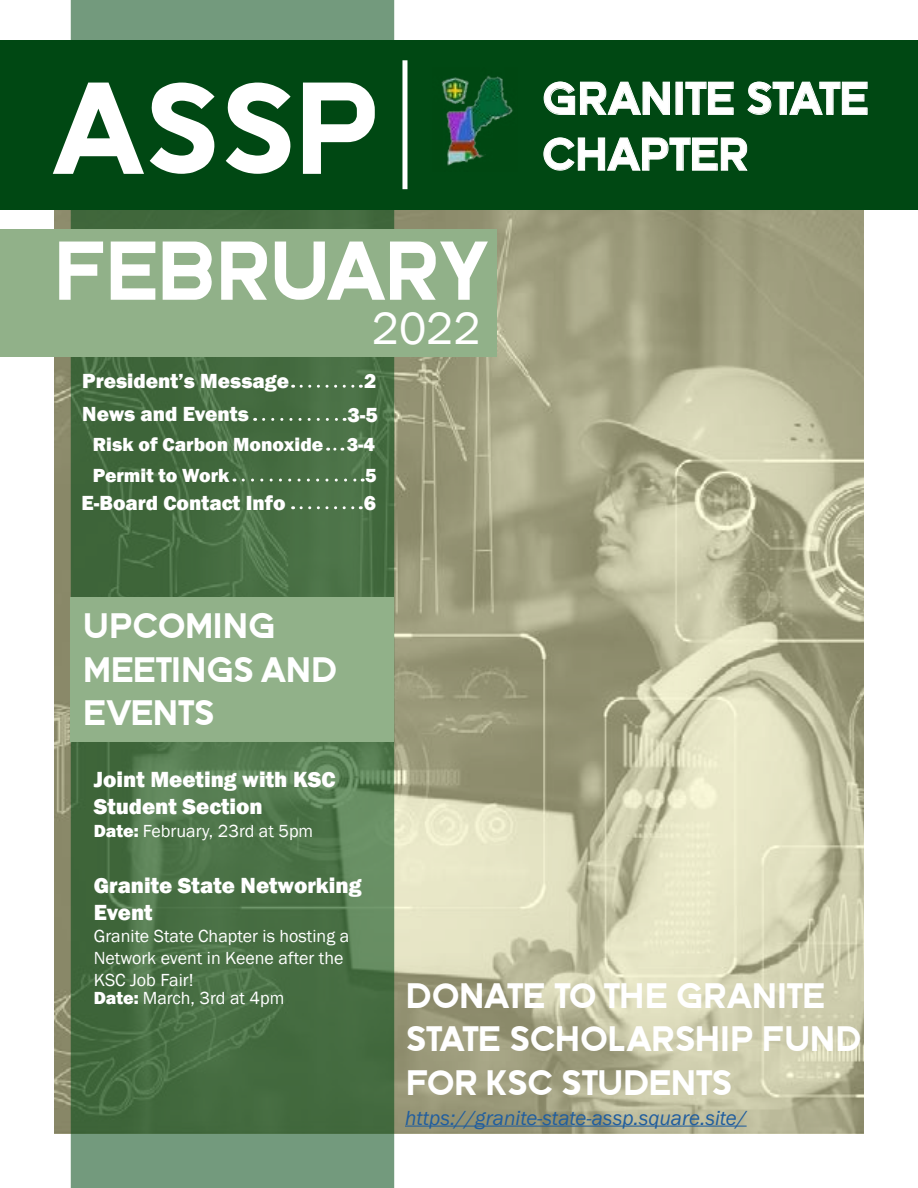
<style>
.page{position:relative;width:918px;height:1188px;background:#fff}
.page>*{position:absolute;margin:0;border:0;box-sizing:border-box;transform-origin:0 0}
.t1{font:131.55px "Dance";color:#fff}
.t2{font:83.85px "Dance";letter-spacing:-.04em;color:#fff}
.t3{font:46.5px "Dance";letter-spacing:-.035em;color:#fff}
.t4{font:46.5px "Franklin Gothic";color:#fff}
.t5{font:36px/43.2px "Dance";letter-spacing:-.03em;color:#fff}
.t6{font:800 22.5px/27px "Franklin Gothic";color:#fff}
.t7{font:800 21px "Franklin Gothic";color:#fff}
.t8{font:italic 21px "Franklin Gothic";color:#215e9e}
.t9{font:800 19.5px "Franklin Gothic";color:#fff}
.t10{font:18px/21.6px "Franklin Gothic";color:#fff}
.s1{font-weight:800}
</style>
<div class="page">
<img style="left:54px;top:209px;width:810px;height:925px">
<svg style="left:71px;top:0;width:323px;height:1188px;background:#4e754b"></svg>
<div style="left:1px;top:229px;width:496px;height:128px;background:#91b189"></div>
<div style="left:0;top:40px;width:918px;height:169px;background:#004813"></div>
<svg style="left:543px;top:81px;width:127px;height:34px"></svg>
<svg style="left:685px;top:81px;width:49px;height:34px"></svg>
<svg style="left:747px;top:81px;width:121px;height:34px"></svg>
<svg style="left:543px;top:137px;width:204px;height:34px"></svg>
<img style="left:441px;top:75px;width:72px;height:91px">
<div style="left:402px;top:60px;width:5px;height:129px;background:#fff"></div>
<div style="left:71px;top:598px;width:323px;height:144px;background:#91b189"></div>
<svg style="left:301px;top:385px;width:60px;height:3px"></svg>
<svg style="left:264px;top:418px;width:81px;height:3px"></svg>
<svg style="left:335px;top:448px;width:8px;height:3px"></svg>
<svg style="left:301px;top:506px;width:60px;height:3px"></svg>
<svg style="left:243px;top:479px;width:120px;height:3px"></svg>
<hr style="left:405px;top:1126px;width:342px;height:1px;background:#215e9e">
<h1 class="t1" style="left:52px;top:82px;width:333px">ASSP</h1>
<h2 class="t2" style="left:53px;top:241px;width:437px">FEBRUARY</h2>
<h3 class="t4" style="left:372px;top:299px;width:110px">2022</h3>
<p class="t7" style="left:82px;top:368px;width:208px">President’s Message</p>
<p class="t7" style="left:364px;top:368px;width:14px">2</p>
<p class="t7" style="left:82px;top:400px;width:168px">News and Events</p>
<p class="t7" style="left:348px;top:401px;width:32px">3-5</p>
<p class="t9" style="left:93px;top:432px;width:284px">Risk of Carbon Monoxide 3-4</p>
<p class="t9" style="left:93px;top:463px;width:138px">Permit to Work</p>
<p class="t9" style="left:365px;top:463px;width:13px">5</p>
<p class="t7" style="left:82px;top:489px;width:205px">E-Board Contact Info</p>
<p class="t7" style="left:364px;top:490px;width:14px">6</p>
<h3 class="t5" style="left:83px;top:606px;width:256px">UPCOMING<br>MEETINGS AND<br>EVENTS</h3>
<p class="t6" style="left:94px;top:766px;width:243px">Joint Meeting with KSC<br>Student Section</p>
<p class="t10" style="left:94px;top:820px;width:221px"><span class="s1">Date:</span> February, 23rd at 5pm</p>
<h3 class="t3" style="left:542px;top:82px;width:330px">GRANITE STATE</h3>
<h3 class="t3" style="left:542px;top:138px;width:208px">CHAPTER</h3>
<p class="t6" style="left:94px;top:872px;width:269px">Granite State Networking<br>Event</p>
<p class="t10" style="left:94px;top:926px;width:257px">Granite State Chapter is hosting a<br>Network event in Keene after the<br>KSC Job Fair!</p>
<p class="t10" style="left:94px;top:988px;width:192px"><span class="s1">Date:</span> March, 3rd at 4pm</p>
<h3 class="t5" style="left:405px;top:976px;width:458px">DONATE TO THE GRANITE<br>STATE SCHOLARSHIP FUND<br>FOR KSC STUDENTS</h3>
<p class="t8" style="left:405px;top:1104px;width:343px">https://granite-state-assp.square.site/</p>
</div>
